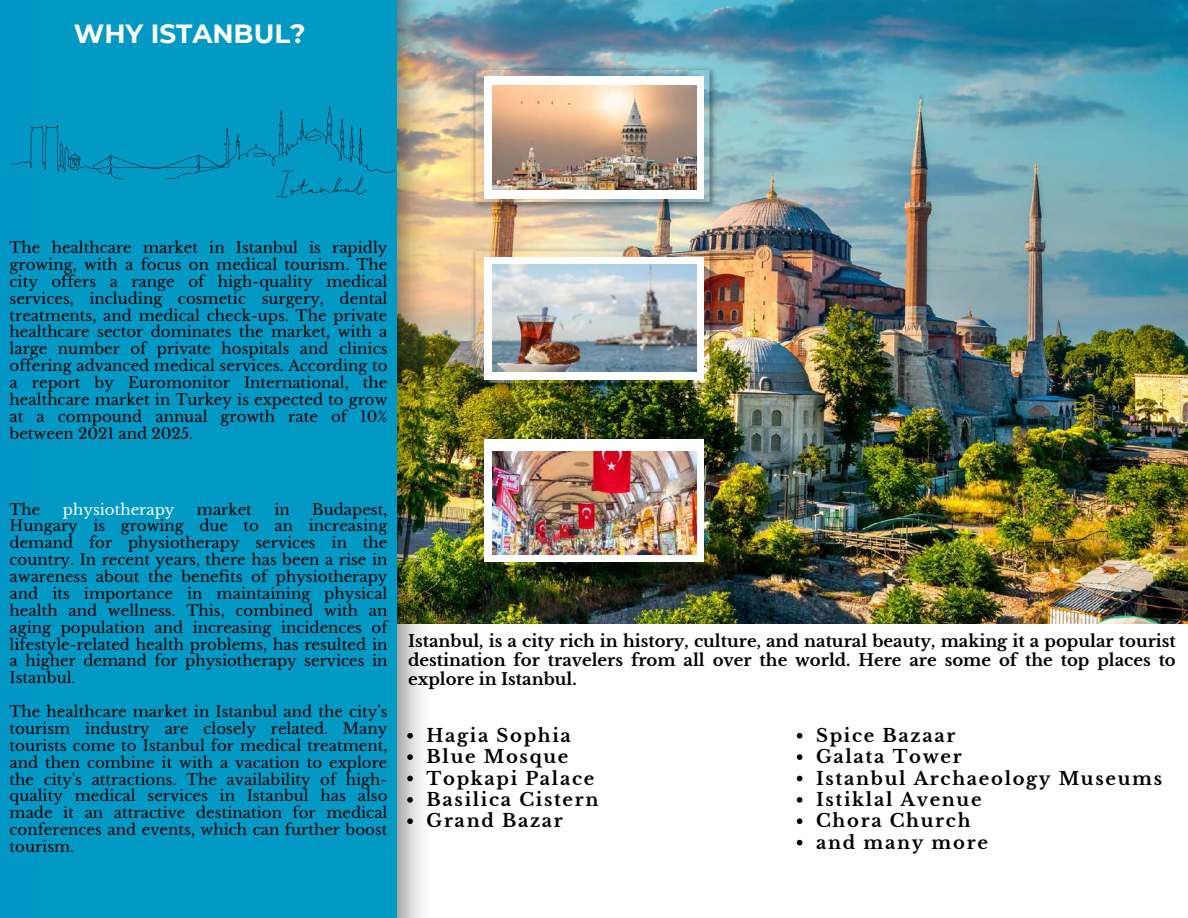
<style>
.page{position:relative;width:1188px;height:918px;background:#fff}
.page>*{position:absolute;margin:0;border:0;box-sizing:border-box;transform-origin:0 0}
.t1{font:700 26.25px "Montserrat";color:#fff}
.t2{font:700 18px/21.3px "Libre Baskerville";letter-spacing:.095em;color:#000}
.t3{font:700 16.5px/19.2px "Libre Baskerville";color:#000;text-align:justify}
.t4{font:15px/16.8px "Libre Baskerville";color:#000;text-align:justify}
.t5{font:15px "Libre Baskerville";color:#fff}
</style>
<div class="page">
<img style="left:434px;top:0;width:754px;height:623px">
<img style="left:396px;top:0;width:38px;height:918px">
<div style="left:0;top:0;width:396px;height:918px;background:#0299c5"></div>
<img style="left:471px;top:428px;width:246px;height:145px">
<img style="left:471px;top:65px;width:246px;height:145px">
<img style="left:471px;top:246px;width:246px;height:145px">
<div style="left:484px;top:440px;width:220px;height:122px;background:#fff"></div>
<div style="left:484px;top:76px;width:220px;height:123px;background:#fff"></div>
<div style="left:484px;top:257px;width:220px;height:123px;background:#fff"></div>
<img style="left:493px;top:86px;width:204px;height:103px">
<img style="left:493px;top:264px;width:204px;height:107px">
<img style="left:493px;top:451px;width:204px;height:104px">
<svg style="left:10px;top:106px;width:385px;height:91px"></svg>
<svg style="left:407px;top:733px;width:6px;height:6px"></svg>
<svg style="left:407px;top:754px;width:6px;height:6px"></svg>
<svg style="left:407px;top:776px;width:6px;height:5px"></svg>
<svg style="left:407px;top:797px;width:6px;height:6px"></svg>
<svg style="left:407px;top:818px;width:6px;height:6px"></svg>
<svg style="left:797px;top:733px;width:5px;height:6px"></svg>
<svg style="left:797px;top:754px;width:5px;height:6px"></svg>
<svg style="left:797px;top:776px;width:5px;height:5px"></svg>
<svg style="left:797px;top:797px;width:5px;height:6px"></svg>
<svg style="left:797px;top:818px;width:5px;height:6px"></svg>
<svg style="left:797px;top:840px;width:5px;height:5px"></svg>
<h1 class="t1" style="left:74px;top:18px;width:233px">WHY ISTANBUL?</h1>
<p class="t4" style="left:10px;top:239px;width:379px">The healthcare market in Istanbul is rapidly growing, with a focus on medical tourism. The city offers a range of high-quality medical services, including cosmetic surgery, dental treatments, and medical check-ups. The private healthcare sector dominates the market, with a large number of private hospitals and clinics offering advanced medical services. According to a report by Euromonitor International, the healthcare market in Turkey is expected to grow at a compound annual growth rate of 10% between 2021 and 2025.</p>
<p class="t4" style="left:10px;top:501px;width:379px;text-indent:303px">Budapest, Hungary is growing due to an increasing demand for physiotherapy services in the country. In recent years, there has been a rise in awareness about the benefits of physiotherapy and its importance in maintaining physical health and wellness. This, combined with an aging population and increasing incidences of lifestyle-related health problems, has resulted in a higher demand for physiotherapy services in Istanbul.</p>
<p class="t4" style="left:10px;top:703px;width:379px">The healthcare market in Istanbul and the city's tourism industry are closely related. Many tourists come to Istanbul for medical treatment, and then combine it with a vacation to explore the city's attractions. The availability of high&shy;quality medical services in Istanbul has also made it an attractive destination for medical conferences and events, which can further boost tourism.</p>
<p class="t4" style="left:10px;top:501px;width:32px">The</p>
<p class="t5" style="left:63px;top:500px;width:113px">physiotherapy</p>
<p class="t4" style="left:197px;top:501px;width:57px">market</p>
<p class="t4" style="left:274px;top:501px;width:17px">in</p>
<p class="t3" style="left:408px;top:632px;width:769px">Istanbul, is a city rich in history, culture, and natural beauty, making it a popular tourist destination for travelers from all over the world. Here are some of the top places to explore in Istanbul.</p>
<p class="t2" style="left:427px;top:725px;width:173px">Hagia Sophia<br>Blue Mosque<br>Topkapi Palace<br>Basilica Cistern<br>Grand Bazar</p>
<p class="t2" style="left:816px;top:725px;width:347px">Spice Bazaar<br>Galata Tower<br>Istanbul Archaeology Museums<br>Istiklal Avenue<br>Chora Church<br>and many more</p>
</div>
